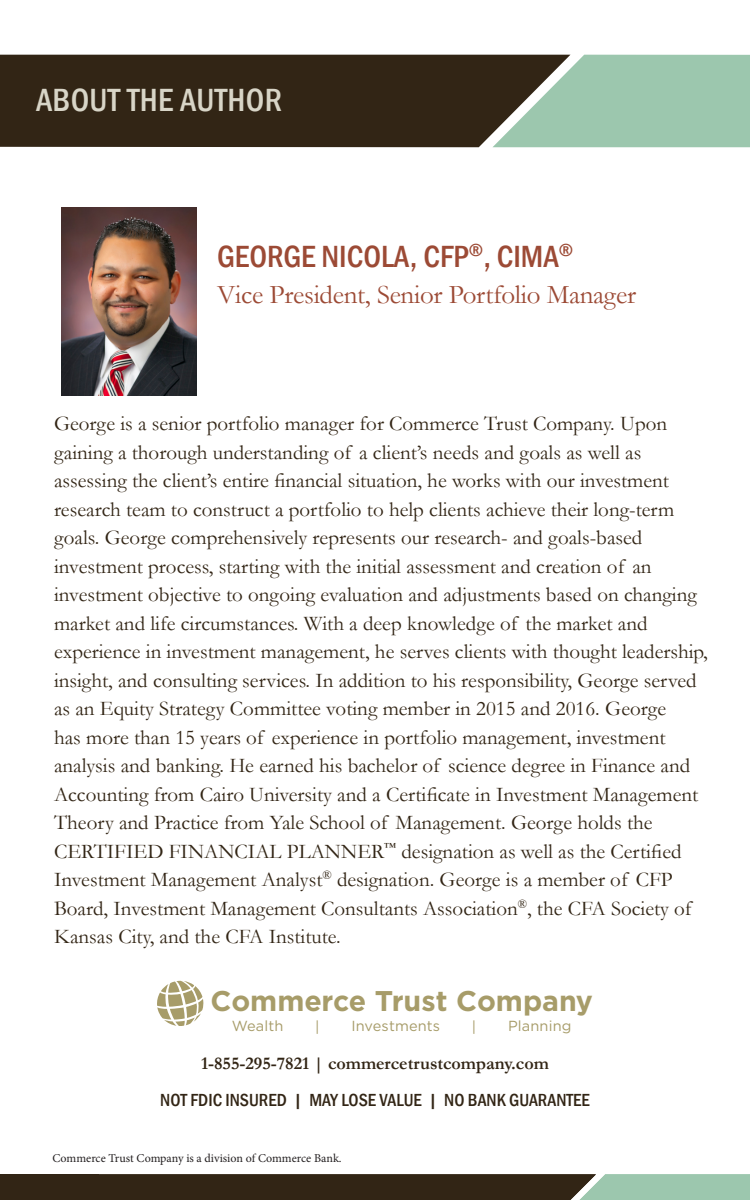
<style>
.page{position:relative;width:750px;height:1200px;background:#fff}
.page>*{position:absolute;margin:0;border:0;box-sizing:border-box;transform-origin:0 0}
.t1{font:500 condensed 33px "Franklin Gothic";letter-spacing:.01em;color:#d8d5c7}
.t2{font:500 condensed 31.5px "Franklin Gothic";color:#9c4a35}
.t3{font:700 28.5px "Gotham";color:#a79c69}
.t4{font:27px "Garamond";letter-spacing:-.01em;color:#9c4a35}
.t5{font:21px/28.5px "Garamond";color:#322515}
.t6{font:500 condensed 18px "Franklin Gothic";color:#322515}
.t7{font:700 18px "Garamond";color:#322515}
.t8{font:14.55px "Gotham";letter-spacing:.01em;color:#a79c69}
.t9{font:12px "Minion Pro";letter-spacing:-.005em;color:#231f20}
</style>
<div class="page">
<div style="left:571px;top:55px;width:179px;height:92px;background:#9cc7ae"></div>
<svg style="left:0;top:55px;width:571px;height:92px;background:#3c3323"></svg>
<svg style="left:99px;top:1174px;width:651px;height:26px;background:#4e4f3d"></svg>
<div style="left:0;top:1174px;width:99px;height:26px;background:#322515"></div>
<img style="left:61px;top:207px;width:135px;height:189px">
<svg style="left:157px;top:981px;width:47px;height:45px"></svg>
<p class="t1" style="left:36px;top:79px;width:248px">ABOUT THE AUTHOR</p>
<p class="t2" style="left:217px;top:235px;width:358px">GEORGE NICOLA, CFP<sup>®</sup>, CIMA<sup>®</sup></p>
<p class="t4" style="left:217px;top:276px;width:420px">Vice President, Senior Portfolio Manager</p>
<p class="t5" style="left:54px;top:409px;width:655px">George is a senior portfolio manager for Commerce Trust Company. Upon gaining a thorough understanding of a client’s needs and goals as well as assessing the client’s entire financial situation, he works with our investment research team to construct a portfolio to help clients achieve their long-term goals. George comprehensively represents our research- and goals-based investment process, starting with the initial assessment and creation of an investment objective to ongoing evaluation and adjustments based on changing market and life circumstances. With a deep knowledge of the market and experience in investment management, he serves clients with thought leadership, insight, and consulting services. In addition to his responsibility, George served as an Equity Strategy Committee voting member in 2015 and 2016. George<br>has more than 15 years of experience in portfolio management, investment analysis and banking. He earned his bachelor of science degree in Finance and Accounting from Cairo University and a Certificate in Investment Management Theory and Practice from Yale School of Management. George holds the CERTIFIED FINANCIAL PLANNER<sup>™</sup> designation as well as the Certified Investment Management Analyst<sup>®</sup> designation. George is a member of CFP Board, Investment Management Consultants Association<sup>®</sup>, the CFA Society of Kansas City, and the CFA Institute.</p>
<p class="t3" style="left:210px;top:982px;width:384px">Commerce Trust Company</p>
<p class="t8" style="left:232px;top:1017px;width:53px">Wealth</p>
<p class="t8" style="left:315px;top:1018px;width:6px">|</p>
<p class="t8" style="left:351px;top:1017px;width:90px">Investments</p>
<p class="t8" style="left:472px;top:1018px;width:6px">|</p>
<p class="t8" style="left:508px;top:1017px;width:65px">Planning</p>
<p class="t7" style="left:201px;top:1051px;width:349px">1-855-295-7821 | commercetrustcompany.com</p>
<p class="t6" style="left:160px;top:1089px;width:431px">NOT FDIC INSURED | MAY LOSE VALUE | NO BANK GUARANTEE</p>
<p class="t9" style="left:52px;top:1150px;width:291px">Commerce Trust Company is a division of Commerce Bank.</p>
</div>
